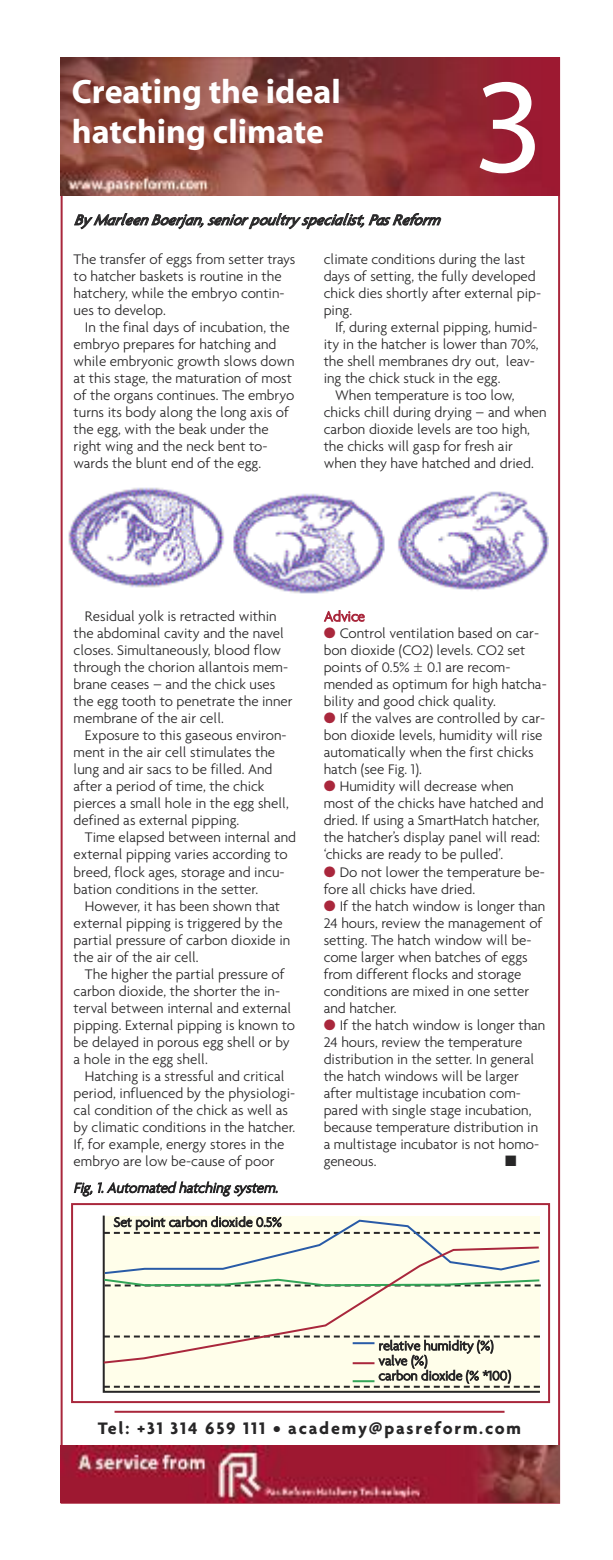
<style>
.page{position:relative;width:613px;height:1560px;background:#fff}
.page>*{position:absolute;margin:0;border:0;box-sizing:border-box;transform-origin:0 0}
.t1{font:136px "Myriad";color:#fff}
.t2{font:700 34px/40.8px "Myriad";color:#fff}
.t3{font:700 18px "Agenda";letter-spacing:.1em;color:#272627}
.t4{font:italic 500 16px "Agenda";letter-spacing:-.015em;color:#272627}
.t5{font:300 15px/17px "Agenda";color:#272627}
.t6{font:italic 300 15px "Agenda";color:#272627}
.t7{font:300 15px "Agenda";color:#a9273c}
.t8{font:15px "Zapf Dingbats";color:#272627}
.t9{font:300 14px/15px "Agenda";letter-spacing:-.005em;color:#272627}
.s1{color:#a9273c}
.s2{font-family:"Gill Sans"}
</style>
<div class="page">
<img style="left:61px;top:1444px;width:498px;height:58px">
<img style="left:61px;top:57px;width:498px;height:138px">
<hr style="left:114px;top:1410px;width:390px;height:2px;background:#a9273c">
<img style="left:68px;top:487px;width:480px;height:107px">
<div style="left:71px;top:1202px;width:478px;height:200px;border:2px solid #a9273c"></div>
<svg style="left:102px;top:1215px;width:439px;height:178px;background:#e8e7d6"></svg>
<svg style="left:102px;top:1218px;width:439px;height:68px;background:#f0f0df"></svg>
<svg style="left:102px;top:1245px;width:438px;height:119px;background:#f2f1df"></svg>
<hr style="left:352px;top:1341px;width:22px;height:2px;background:#295ba7">
<hr style="left:352px;top:1361px;width:22px;height:2px;background:#a9273c">
<hr style="left:352px;top:1379px;width:22px;height:2px;background:#32a457">
<h2 class="t2" style="left:72px;top:74px;width:270px">Creating the ideal hatching climate</h2>
<h1 class="t1" style="left:473px;top:75px;width:71px">3</h1>
<p class="t4" style="left:74px;top:210px;width:369px">By Marleen Boerjan, senior p oultry specialis t, Pas Reform</p>
<p class="t5" style="left:74px;top:250px;width:223px">The transfer of eggs from setter trays to hatcher baskets is routine in the hatchery, while the embryo contin&shy;ues to develop.</p>
<p class="t5" style="left:74px;top:318px;width:222px;text-indent:11px">In the final days of incubation, the embryo prepares for hatching and while embryonic growth slows down at this stage, the maturation of most of the organs continues. The embryo turns its body along the long axis of the egg, with the beak under the right wing and the neck bent to&shy;wards the blunt end of the egg.</p>
<p class="t5" style="left:323px;top:250px;width:219px">climate conditions during the last days of setting, the fully developed chick dies shortly after external pip&shy;ping.</p>
<p class="t5" style="left:335px;top:318px;width:204px">If, during external pipping, humid-</p>
<p class="t5" style="left:323px;top:335px;width:216px">ity in the hatcher is lower than 70%,</p>
<p class="t5" style="left:323px;top:352px;width:213px">the shell membranes dry out, leav-</p>
<p class="t5" style="left:323px;top:369px;width:178px">ing the chick stuck in the egg.</p>
<p class="t5" style="left:335px;top:386px;width:181px">When temperature is too low,</p>
<p class="t5" style="left:323px;top:403px;width:224px">chicks chill during drying – and when</p>
<p class="t5" style="left:323px;top:420px;width:208px">carbon dioxide levels are too high,</p>
<p class="t5" style="left:323px;top:437px;width:190px">the chicks will gasp for fresh air</p>
<p class="t5" style="left:323px;top:454px;width:211px">when they have hatched and dried.</p>
<p class="t5" style="left:74px;top:607px;width:220px;text-indent:11px">Residual yolk is retracted within the abdominal cavity and the navel closes. Simultaneously, blood flow through the chorion allantois mem&shy;brane ceases – and the chick uses the egg tooth to penetrate the inner membrane of the air cell.</p>
<p class="t5" style="left:74px;top:726px;width:216px;text-indent:11px">Exposure to this gaseous environ&shy;ment in the air cell stimulates the lung and air sacs to be filled. And after a period of time, the chick pierces a small hole in the egg shell, defined as external pipping.</p>
<p class="t5" style="left:74px;top:828px;width:224px;text-indent:11px">Time elapsed between internal and external pipping varies according to breed, flock ages, storage and incu&shy;bation conditions in the setter.</p>
<p class="t5" style="left:74px;top:896px;width:218px;text-indent:11px">However, it has been shown that external pipping is triggered by the partial pressure of carbon dioxide in the air of the air cell.</p>
<p class="t5" style="left:74px;top:964px;width:223px;text-indent:11px">The higher the partial pressure of carbon dioxide, the shorter the in&shy;terval between internal and external pipping. External pipping is known to be delayed in porous egg shell or by a hole in the egg shell.</p>
<p class="t5" style="left:74px;top:1066px;width:223px;text-indent:11px">Hatching is a stressful and critical period, influenced by the physiologi&shy;cal condition of the chick as well as by climatic conditions in the hatcher.<br>If, for example, energy stores in the embryo are low be-cause of poor</p>
<p class="t6" style="left:73px;top:1178px;width:208px">Fig, 1.Automated hatching system.</p>
<p class="t9" style="left:114px;top:1214px;width:169px">Set point carbon dioxide 0.5%</p>
<p class="t7" style="left:324px;top:607px;width:42px">Advice</p>
<p class="t5" style="left:323px;top:624px;width:224px"><span class="s1">●</span> Control ventilation based on car&shy;bon dioxide (CO2) levels. CO2 set points of 0.5% <span class="s2">±</span> 0.1 are recom&shy;mended as optimum for high hatcha&shy;bility and good chick quality.</p>
<p class="t5" style="left:323px;top:709px;width:223px"><span class="s1">●</span> If the valves are controlled by car&shy;bon dioxide levels, humidity will rise automatically when the first chicks hatch (see Fig. 1).</p>
<p class="t5" style="left:323px;top:777px;width:221px"><span class="s1">●</span> Humidity will decrease when most of the chicks have hatched and dried. If using a SmartHatch hatcher, the hatcher’s display panel will read: ‘chicks are ready to be pulled’.</p>
<p class="t5" style="left:323px;top:862px;width:222px"><span class="s1">●</span> Do not lower the temperature be&shy;fore all chicks have dried.</p>
<p class="t5" style="left:323px;top:896px;width:223px"><span class="s1">●</span> If the hatch window is longer than<br>24 hours, review the management of setting. The hatch window will be&shy;come larger when batches of eggs from different flocks and storage conditions are mixed in one setter and hatcher.</p>
<p class="t5" style="left:323px;top:1015px;width:223px"><span class="s1">●</span> If the hatch window is longer than<br>24 hours, review the temperature distribution in the setter. In general the hatch windows will be larger after multistage incubation com&shy;pared with single stage incubation, because temperature distribution in a multistage incubator is not homo&shy;geneous.</p>
<p class="t8" style="left:505px;top:1151px;width:13px">■</p>
<p class="t9" style="left:378px;top:1337px;width:134px">relative humidity (%) valve (%)<br>carbon dioxide (% *100)</p>
<p class="t3" style="left:98px;top:1417px;width:424px">Tel: +31 314 659 111 • academy@pasreform.com</p>
</div>
